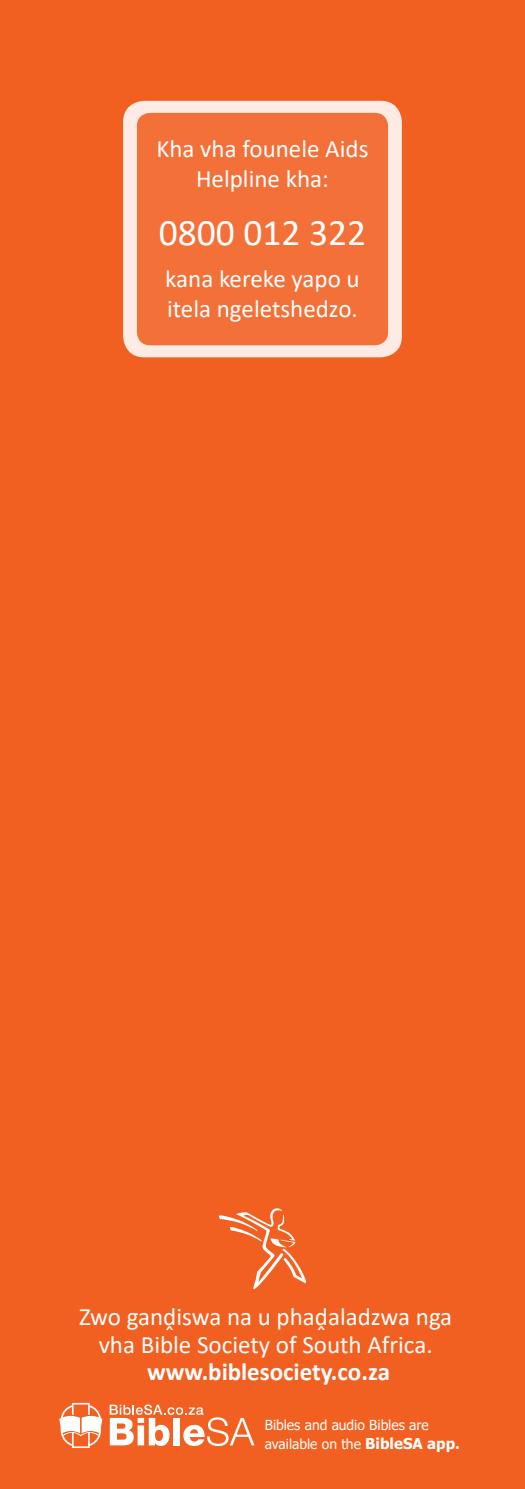
<style>
.page{position:relative;width:525px;height:1489px;background:#fff}
.page>*{position:absolute;margin:0;border:0;box-sizing:border-box;transform-origin:0 0}
.t1{font:37.5px "Calibri";color:#fff}
.t2{font:25px/30px "Calibri";color:#fff;text-align:center}
.t3{font:700 25px "Calibri";color:#fff}
.t4{font:13.75px/19.5px "Tahoma";color:#fff}
.s1{font-weight:700;font-size:15px}
</style>
<div class="page">
<div style="left:0;top:0;width:524px;height:1488px;background:#f26021"></div>
<svg style="left:123px;top:101px;width:278px;height:256px;background:#fce9e1"></svg>
<div style="left:137px;top:113px;width:251px;height:232px;background:#f37038;border-radius:13px"></div>
<svg style="left:59px;top:1402px;width:43px;height:45px"></svg>
<svg style="left:110px;top:1404px;width:144px;height:41px"></svg>
<svg style="left:219px;top:1208px;width:87px;height:82px"></svg>
<p class="t2" style="left:156px;top:133px;width:213px">Kha vha founele Aids<br>Helpline kha:</p>
<h1 class="t1" style="left:159px;top:206px;width:209px">0800 012 322</h1>
<p class="t2" style="left:165px;top:263px;width:196px;text-align:left">kana kereke yapo u itela ngeletshedzo.</p>
<p class="t2" style="left:79px;top:1302px;width:374px;line-height:27.5px">Zwo ganḓiswa na u phaḓaladzwa nga vha Bible Society of South Africa.</p>
<p class="t3" style="left:147px;top:1354px;width:244px">www.biblesociety.co.za</p>
<p class="t4" style="left:265px;top:1415px;width:196px">Bibles and audio Bibles are available on the <span class="s1">BibleSA app.</span></p>
</div>
